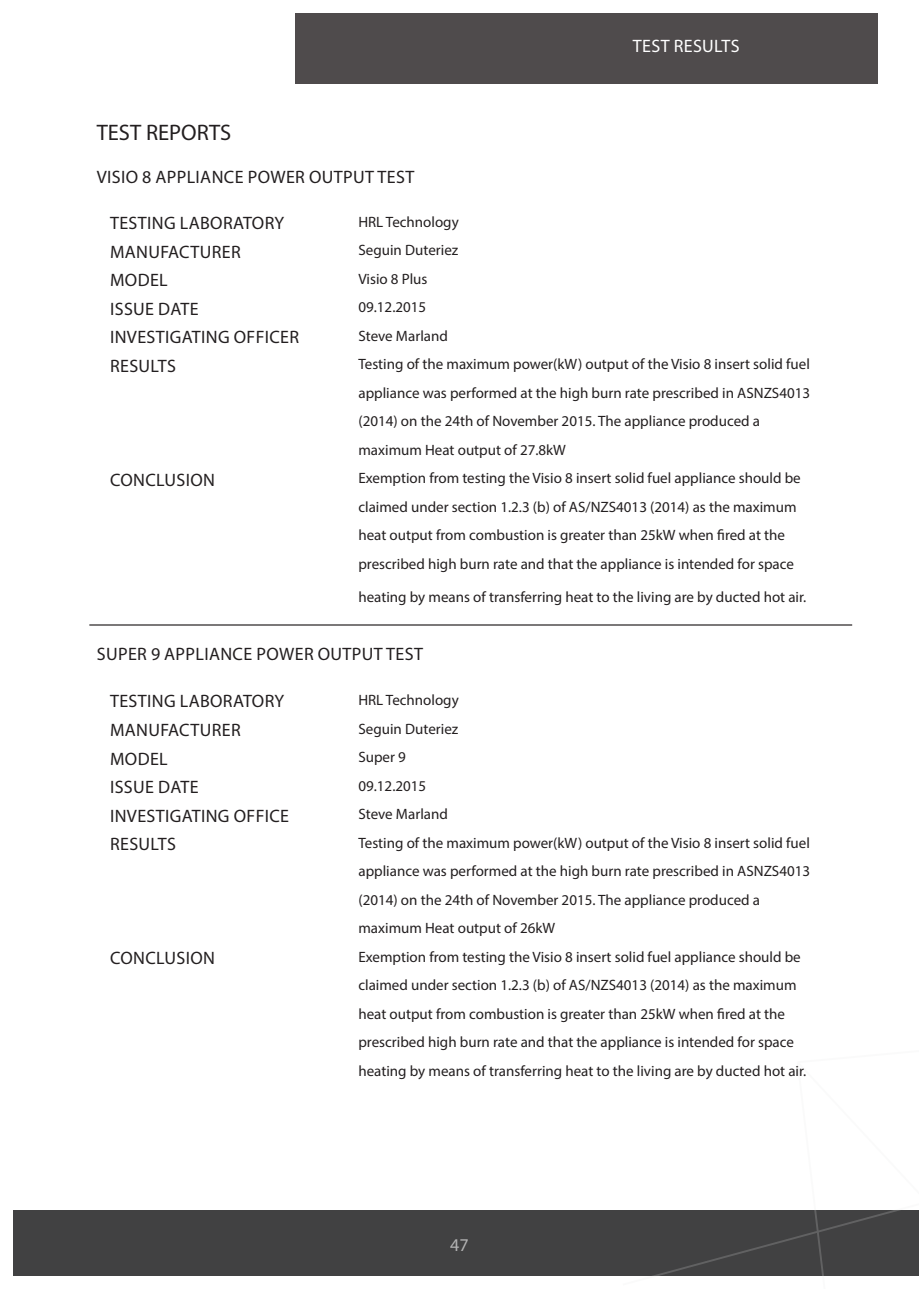
<style>
.page{position:relative;width:919px;height:1289px;background:#fff}
.page>*{position:absolute;margin:0;border:0;box-sizing:border-box;transform-origin:0 0}
.t1{font:22.5px "Myriad Pro";color:#231f20}
.t2{font:18px/28.5px "Myriad Pro";letter-spacing:.02em;color:#231f20}
.t3{font:18px "Myriad Pro";letter-spacing:.02em;color:#fff}
.t4{font:15px/28.5px "Myriad Pro";color:#231f20}
</style>
<div class="page">
<div style="left:13px;top:1210px;width:893px;height:66px;background:#414142"></div>
<svg style="left:652px;top:1210px;width:266px;height:66px"></svg>
<div style="left:295px;top:13px;width:582px;height:71px;background:#4f4b4c"></div>
<hr style="left:89px;top:624px;width:763px;height:1px;background:#231f20">
<h1 class="t1" style="left:97px;top:119px;width:136px">TEST REPORTS</h1>
<p class="t2" style="left:97px;top:163px;width:319px">VISIO 8 APPLIANCE POWER OUTPUT TEST</p>
<p class="t3" style="left:632px;top:35px;width:108px">TEST RESULTS</p>
<p class="t2" style="left:110px;top:208px;width:191px">TESTING LABORATORY<br>MANUFACTURER<br>MODEL<br>ISSUE DATE<br>INVESTIGATING OFFICER<br>RESULTS</p>
<p class="t2" style="left:110px;top:465px;width:106px">CONCLUSION</p>
<p class="t4" style="left:358px;top:207px;width:453px">HRL Technology<br>Seguin Duteriez<br>Visio 8 Plus<br>09.12.2015<br>Steve Marland<br>Testing of the maximum power(kW) output of the Visio 8 insert solid fuel appliance was performed at the high burn rate prescribed in ASNZS4013 (2014) on the 24th of November 2015. The appliance produced a maximum Heat output of 27.8kW<br>Exemption from testing the Visio 8 insert solid fuel appliance should be claimed under section 1.2.3 (b) of AS/NZS4013 (2014) as the maximum heat output from combustion is greater than 25kW when fired at the prescribed high burn rate and that the appliance is intended for space</p>
<p class="t4" style="left:358px;top:582px;width:449px">heating by means of transferring heat to the living are by ducted hot air.</p>
<p class="t2" style="left:97px;top:639px;width:327px">SUPER 9 APPLIANCE POWER OUTPUT TEST</p>
<p class="t2" style="left:110px;top:687px;width:180px">TESTING LABORATORY<br>MANUFACTURER<br>MODEL<br>ISSUE DATE<br>INVESTIGATING OFFICE<br>RESULTS</p>
<p class="t2" style="left:110px;top:943px;width:106px">CONCLUSION</p>
<p class="t4" style="left:358px;top:685px;width:453px">HRL Technology<br>Seguin Duteriez<br>Super 9<br>09.12.2015<br>Steve Marland<br>Testing of the maximum power(kW) output of the Visio 8 insert solid fuel appliance was performed at the high burn rate prescribed in ASNZS4013 (2014) on the 24th of November 2015. The appliance produced a maximum Heat output of 26kW<br>Exemption from testing the Visio 8 insert solid fuel appliance should be claimed under section 1.2.3 (b) of AS/NZS4013 (2014) as the maximum heat output from combustion is greater than 25kW when fired at the prescribed high burn rate and that the appliance is intended for space heating by means of transferring heat to the living are by ducted hot air.</p>
<p class="t3" style="left:450px;top:1233px;width:20px">47</p>
</div>
